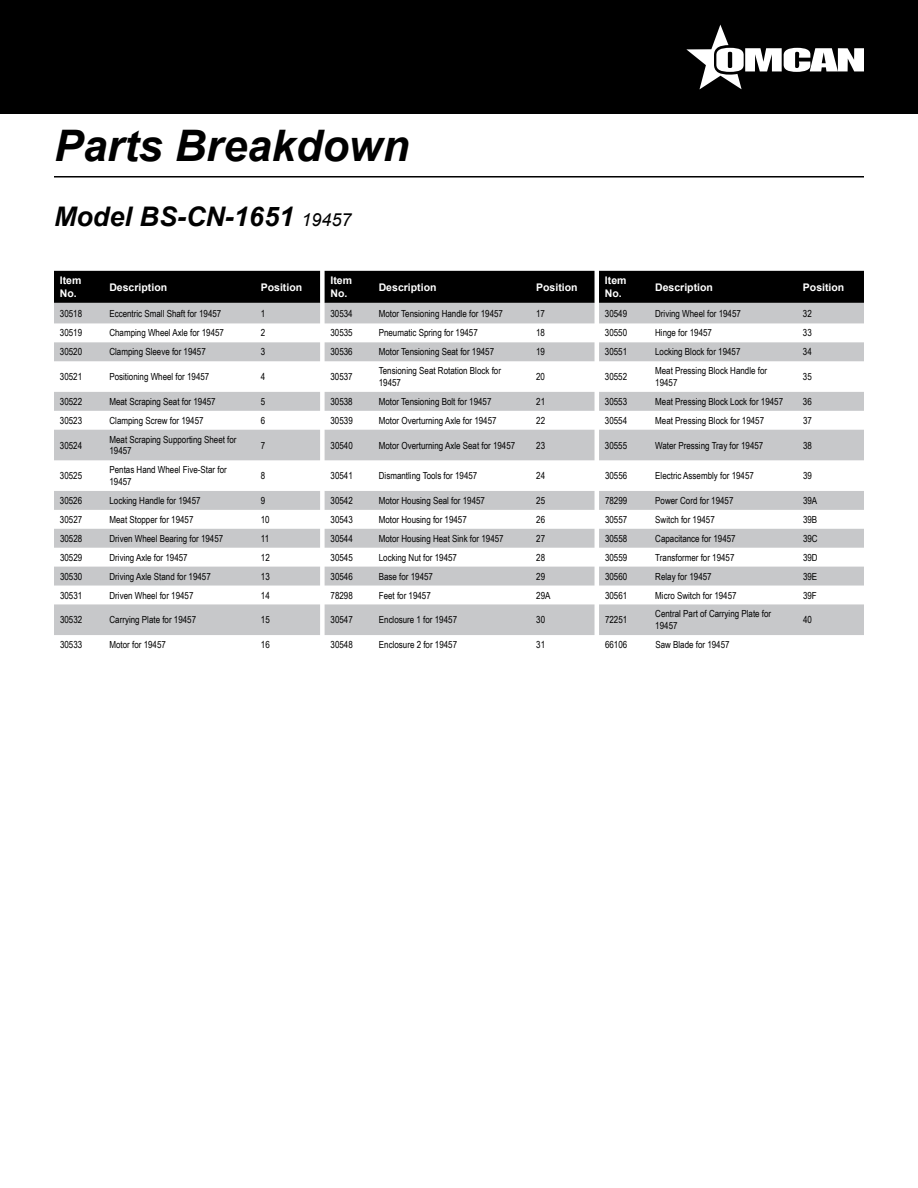
<style>
.page{position:relative;width:918px;height:1188px;background:#fff}
.page>*{position:absolute;margin:0;border:0;box-sizing:border-box;transform-origin:0 0}
.t1{font:italic 700 43.5px "Arial";color:#000}
.t2{font:italic 700 27px "Arial";color:#000}
.t3{font:700 10.5px/12.6px "Arial";color:#fff}
.t4{font:9.75px/11.7px "Arial Narrow";color:#000}
.s1{font-weight:400;font-size:18px}
</style>
<div class="page">
<div style="left:0;top:0;width:918px;height:114px;background:#000"></div>
<svg style="left:686px;top:25px;width:178px;height:64px"></svg>
<hr style="left:54px;top:176px;width:810px;height:2px;background:#000">
<div style="left:54px;top:271px;width:810px;height:32px;background:#000"></div>
<svg style="left:54px;top:303px;width:810px;height:332px;fill:#c7c8ca"></svg>
<h1 class="t1" style="left:54px;top:116px;width:357px">Parts Breakdown</h1>
<h2 class="t2" style="left:54px;top:198px;width:299px">Model BS-CN-1651 <span class="s1">19457</span></h2>
<p class="t3" style="left:60px;top:275px;width:23px">Item<br>No.</p>
<p class="t3" style="left:109px;top:281px;width:59px">Description</p>
<p class="t3" style="left:261px;top:281px;width:43px">Position</p>
<p class="t3" style="left:331px;top:275px;width:23px">Item<br>No.</p>
<p class="t3" style="left:379px;top:281px;width:59px">Description</p>
<p class="t3" style="left:536px;top:281px;width:43px">Position</p>
<p class="t3" style="left:605px;top:275px;width:23px">Item<br>No.</p>
<p class="t3" style="left:655px;top:281px;width:59px">Description</p>
<p class="t3" style="left:803px;top:281px;width:43px">Position</p>
<p class="t4" style="left:60px;top:307px;width:24px">30518</p>
<p class="t4" style="left:109px;top:307px;width:113px">Eccentric Small Shaft for 19457</p>
<p class="t4" style="left:261px;top:307px;width:6px">1</p>
<p class="t4" style="left:331px;top:307px;width:24px">30534</p>
<p class="t4" style="left:379px;top:307px;width:126px">Motor Tensioning Handle for 19457</p>
<p class="t4" style="left:536px;top:307px;width:10px">17</p>
<p class="t4" style="left:605px;top:307px;width:24px">30549</p>
<p class="t4" style="left:655px;top:307px;width:87px">Driving Wheel for 19457</p>
<p class="t4" style="left:803px;top:307px;width:10px">32</p>
<p class="t4" style="left:60px;top:327px;width:24px">30519</p>
<p class="t4" style="left:109px;top:327px;width:116px">Champing Wheel Axle for 19457</p>
<p class="t4" style="left:261px;top:327px;width:6px">2</p>
<p class="t4" style="left:331px;top:327px;width:24px">30535</p>
<p class="t4" style="left:379px;top:327px;width:101px">Pneumatic Spring for 19457</p>
<p class="t4" style="left:536px;top:327px;width:10px">18</p>
<p class="t4" style="left:605px;top:327px;width:24px">30550</p>
<p class="t4" style="left:655px;top:327px;width:58px">Hinge for 19457</p>
<p class="t4" style="left:803px;top:327px;width:10px">33</p>
<p class="t4" style="left:60px;top:346px;width:24px">30520</p>
<p class="t4" style="left:109px;top:346px;width:98px">Clamping Sleeve for 19457</p>
<p class="t4" style="left:261px;top:346px;width:6px">3</p>
<p class="t4" style="left:331px;top:346px;width:24px">30536</p>
<p class="t4" style="left:379px;top:346px;width:117px">Motor Tensioning Seat for 19457</p>
<p class="t4" style="left:536px;top:346px;width:10px">19</p>
<p class="t4" style="left:605px;top:346px;width:24px">30551</p>
<p class="t4" style="left:655px;top:346px;width:87px">Locking Block for 19457</p>
<p class="t4" style="left:803px;top:346px;width:10px">34</p>
<p class="t4" style="left:60px;top:370px;width:24px">30521</p>
<p class="t4" style="left:109px;top:370px;width:101px">Positioning Wheel for 19457</p>
<p class="t4" style="left:261px;top:370px;width:6px">4</p>
<p class="t4" style="left:331px;top:370px;width:24px">30537</p>
<p class="t4" style="left:379px;top:365px;width:124px">Tensioning Seat Rotation Block for<br>19457</p>
<p class="t4" style="left:536px;top:370px;width:10px">20</p>
<p class="t4" style="left:605px;top:370px;width:24px">30552</p>
<p class="t4" style="left:655px;top:365px;width:113px">Meat Pressing Block Handle for<br>19457</p>
<p class="t4" style="left:803px;top:370px;width:10px">35</p>
<p class="t4" style="left:60px;top:395px;width:24px">30522</p>
<p class="t4" style="left:109px;top:395px;width:108px">Meat Scraping Seat for 19457</p>
<p class="t4" style="left:261px;top:395px;width:6px">5</p>
<p class="t4" style="left:331px;top:395px;width:24px">30538</p>
<p class="t4" style="left:379px;top:395px;width:114px">Motor Tensioning Bolt for 19457</p>
<p class="t4" style="left:536px;top:395px;width:10px">21</p>
<p class="t4" style="left:605px;top:395px;width:24px">30553</p>
<p class="t4" style="left:655px;top:395px;width:129px">Meat Pressing Block Lock for 19457</p>
<p class="t4" style="left:803px;top:395px;width:10px">36</p>
<p class="t4" style="left:60px;top:414px;width:24px">30523</p>
<p class="t4" style="left:109px;top:414px;width:96px">Clamping Screw for 19457</p>
<p class="t4" style="left:261px;top:414px;width:6px">6</p>
<p class="t4" style="left:331px;top:414px;width:24px">30539</p>
<p class="t4" style="left:379px;top:414px;width:119px">Motor Overturning Axle for 19457</p>
<p class="t4" style="left:536px;top:414px;width:10px">22</p>
<p class="t4" style="left:605px;top:414px;width:24px">30554</p>
<p class="t4" style="left:655px;top:414px;width:110px">Meat Pressing Block for 19457</p>
<p class="t4" style="left:803px;top:414px;width:10px">37</p>
<p class="t4" style="left:60px;top:439px;width:24px">30524</p>
<p class="t4" style="left:109px;top:433px;width:129px">Meat Scraping Supporting Sheet for<br>19457</p>
<p class="t4" style="left:261px;top:439px;width:6px">7</p>
<p class="t4" style="left:331px;top:439px;width:24px">30540</p>
<p class="t4" style="left:379px;top:439px;width:138px">Motor Overturning Axle Seat for 19457</p>
<p class="t4" style="left:536px;top:439px;width:10px">23</p>
<p class="t4" style="left:605px;top:439px;width:24px">30555</p>
<p class="t4" style="left:655px;top:439px;width:110px">Water Pressing Tray for 19457</p>
<p class="t4" style="left:803px;top:439px;width:10px">38</p>
<p class="t4" style="left:60px;top:470px;width:24px">30525</p>
<p class="t4" style="left:109px;top:464px;width:119px">Pentas Hand Wheel Five-Star for<br>19457</p>
<p class="t4" style="left:261px;top:470px;width:6px">8</p>
<p class="t4" style="left:331px;top:470px;width:24px">30541</p>
<p class="t4" style="left:379px;top:470px;width:100px">Dismantling Tools for 19457</p>
<p class="t4" style="left:536px;top:470px;width:10px">24</p>
<p class="t4" style="left:605px;top:470px;width:24px">30556</p>
<p class="t4" style="left:655px;top:470px;width:100px">Electric Assembly for 19457</p>
<p class="t4" style="left:803px;top:470px;width:10px">39</p>
<p class="t4" style="left:60px;top:494px;width:24px">30526</p>
<p class="t4" style="left:109px;top:494px;width:93px">Locking Handle for 19457</p>
<p class="t4" style="left:261px;top:494px;width:6px">9</p>
<p class="t4" style="left:331px;top:494px;width:24px">30542</p>
<p class="t4" style="left:379px;top:494px;width:108px">Motor Housing Seal for 19457</p>
<p class="t4" style="left:536px;top:494px;width:10px">25</p>
<p class="t4" style="left:605px;top:494px;width:24px">78299</p>
<p class="t4" style="left:655px;top:494px;width:80px">Power Cord for 19457</p>
<p class="t4" style="left:803px;top:494px;width:16px">39A</p>
<p class="t4" style="left:60px;top:513px;width:24px">30527</p>
<p class="t4" style="left:109px;top:513px;width:86px">Meat Stopper for 19457</p>
<p class="t4" style="left:261px;top:513px;width:10px">10</p>
<p class="t4" style="left:331px;top:513px;width:24px">30543</p>
<p class="t4" style="left:379px;top:513px;width:89px">Motor Housing for 19457</p>
<p class="t4" style="left:536px;top:513px;width:10px">26</p>
<p class="t4" style="left:605px;top:513px;width:24px">30557</p>
<p class="t4" style="left:655px;top:513px;width:61px">Switch for 19457</p>
<p class="t4" style="left:803px;top:513px;width:16px">39B</p>
<p class="t4" style="left:60px;top:532px;width:24px">30528</p>
<p class="t4" style="left:110px;top:532px;width:115px">Driven Wheel Bearing for 19457</p>
<p class="t4" style="left:261px;top:532px;width:10px">11</p>
<p class="t4" style="left:331px;top:532px;width:24px">30544</p>
<p class="t4" style="left:379px;top:532px;width:126px">Motor Housing Heat Sink for 19457</p>
<p class="t4" style="left:536px;top:532px;width:10px">27</p>
<p class="t4" style="left:605px;top:532px;width:24px">30558</p>
<p class="t4" style="left:655px;top:532px;width:82px">Capacitance for 19457</p>
<p class="t4" style="left:803px;top:532px;width:16px">39C</p>
<p class="t4" style="left:60px;top:551px;width:24px">30529</p>
<p class="t4" style="left:110px;top:551px;width:80px">Driving Axle for 19457</p>
<p class="t4" style="left:261px;top:551px;width:10px">12</p>
<p class="t4" style="left:331px;top:551px;width:24px">30545</p>
<p class="t4" style="left:379px;top:551px;width:80px">Locking Nut for 19457</p>
<p class="t4" style="left:536px;top:551px;width:10px">28</p>
<p class="t4" style="left:605px;top:551px;width:24px">30559</p>
<p class="t4" style="left:655px;top:551px;width:81px">Transformer for 19457</p>
<p class="t4" style="left:803px;top:551px;width:16px">39D</p>
<p class="t4" style="left:60px;top:570px;width:24px">30530</p>
<p class="t4" style="left:110px;top:570px;width:103px">Driving Axle Stand for 19457</p>
<p class="t4" style="left:261px;top:570px;width:10px">13</p>
<p class="t4" style="left:331px;top:570px;width:24px">30546</p>
<p class="t4" style="left:379px;top:570px;width:56px">Base for 19457</p>
<p class="t4" style="left:536px;top:570px;width:10px">29</p>
<p class="t4" style="left:605px;top:570px;width:24px">30560</p>
<p class="t4" style="left:655px;top:570px;width:58px">Relay for 19457</p>
<p class="t4" style="left:803px;top:570px;width:16px">39E</p>
<p class="t4" style="left:60px;top:589px;width:24px">30531</p>
<p class="t4" style="left:110px;top:589px;width:85px">Driven Wheel for 19457</p>
<p class="t4" style="left:261px;top:589px;width:10px">14</p>
<p class="t4" style="left:331px;top:589px;width:24px">78298</p>
<p class="t4" style="left:379px;top:589px;width:54px">Feet for 19457</p>
<p class="t4" style="left:536px;top:589px;width:16px">29A</p>
<p class="t4" style="left:605px;top:589px;width:24px">30561</p>
<p class="t4" style="left:655px;top:589px;width:83px">Micro Switch for 19457</p>
<p class="t4" style="left:803px;top:589px;width:15px">39F</p>
<p class="t4" style="left:60px;top:614px;width:24px">30532</p>
<p class="t4" style="left:110px;top:614px;width:88px">Carrying Plate for 19457</p>
<p class="t4" style="left:261px;top:614px;width:10px">15</p>
<p class="t4" style="left:331px;top:614px;width:24px">30547</p>
<p class="t4" style="left:379px;top:614px;width:80px">Enclosure 1 for 19457</p>
<p class="t4" style="left:536px;top:614px;width:10px">30</p>
<p class="t4" style="left:605px;top:614px;width:24px">72251</p>
<p class="t4" style="left:655px;top:608px;width:117px">Central Part of Carrying Plate for<br>19457</p>
<p class="t4" style="left:803px;top:614px;width:10px">40</p>
<p class="t4" style="left:60px;top:638px;width:24px">30533</p>
<p class="t4" style="left:110px;top:638px;width:58px">Motor for 19457</p>
<p class="t4" style="left:261px;top:638px;width:10px">16</p>
<p class="t4" style="left:331px;top:638px;width:24px">30548</p>
<p class="t4" style="left:379px;top:638px;width:80px">Enclosure 2 for 19457</p>
<p class="t4" style="left:536px;top:638px;width:10px">31</p>
<p class="t4" style="left:605px;top:638px;width:24px">66106</p>
<p class="t4" style="left:655px;top:638px;width:76px">Saw Blade for 19457</p>
</div>
